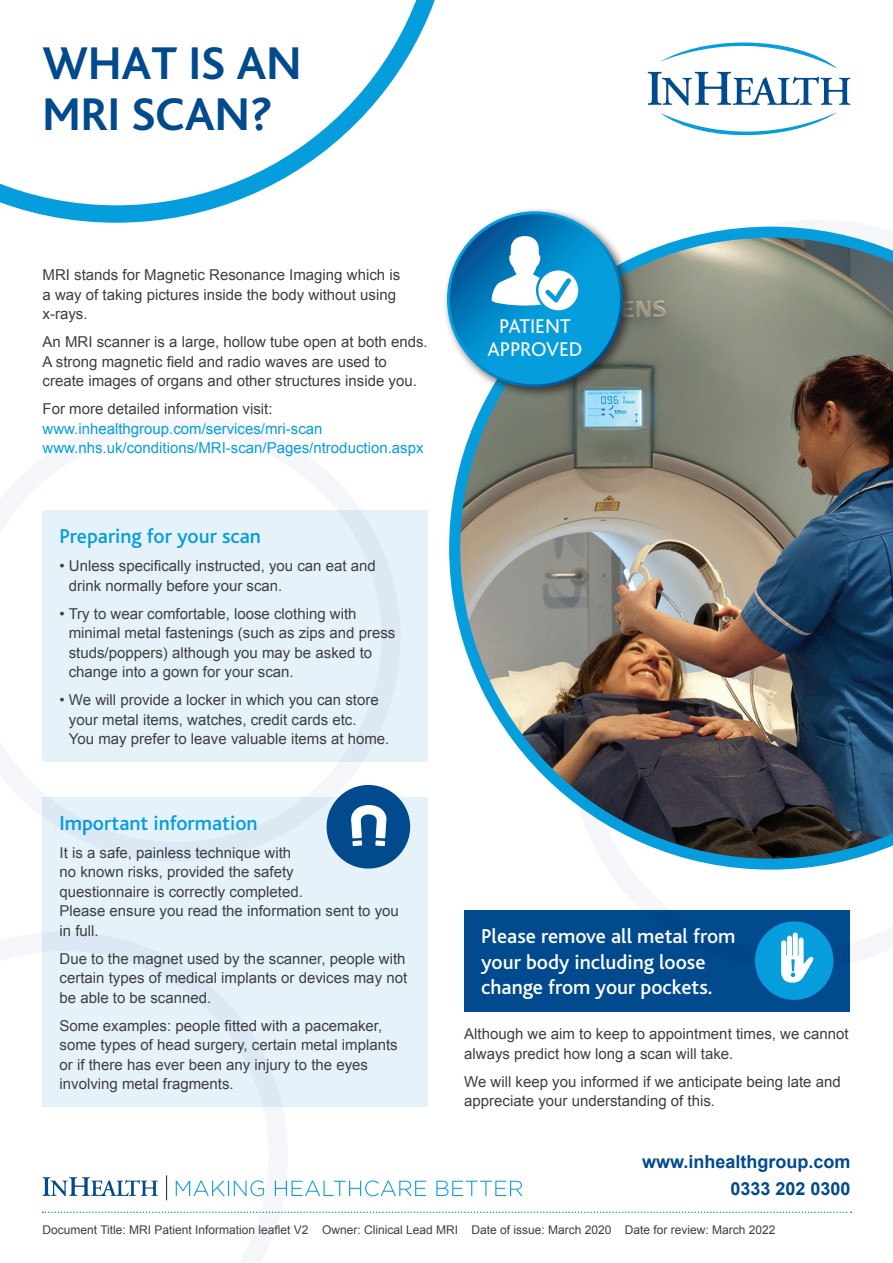
<style>
.page{position:relative;width:893px;height:1263px;background:#fff}
.page>*{position:absolute;margin:0;border:0;box-sizing:border-box;transform-origin:0 0}
.t1{font:700 48px/51px "Bliss";color:#004a8d}
.t2{font:500 21px/25.5px "Bliss";color:#fff}
.t3{font:500 21px "Bliss";color:#069ddc}
.t4{font:20.85px/23.4px "Bliss";color:#fff;text-align:center}
.t5{font:700 18px/27px "Arial";color:#004a8d;text-align:right}
.t6{font:15px/19.5px "Arial";color:#3e3e3f}
.t7{font:15px/19.5px "Arial";color:#069ddc}
.t8{font:12px "Arial";color:#3e3e3f}
</style>
<div class="page">
<svg style="left:0;top:414px;width:401px;height:447px"></svg>
<svg style="left:609px;top:870px;width:284px;height:93px"></svg>
<svg style="left:0;top:931px;width:288px;height:332px"></svg>
<svg style="left:0;top:0;width:435px;height:223px"></svg>
<img style="left:449px;top:227px;width:444px;height:643px">
<div style="left:43px;top:510px;width:385px;height:251px;background:#e6f2fa"></div>
<svg style="left:648px;top:43px;width:202px;height:63px"></svg>
<svg style="left:660px;top:112px;width:178px;height:24px"></svg>
<div style="left:443px;top:207px;width:192px;height:193px;background:#231f20;opacity:.75"></div>
<svg style="left:447px;top:211px;width:176px;height:176px;background:#0f85c1"></svg>
<svg style="left:450px;top:214px;width:170px;height:170px;background:#048ccb"></svg>
<svg style="left:491px;top:236px;width:87px;height:74px"></svg>
<svg style="left:166px;top:1175px;width:1px;height:25px"></svg>
<svg style="left:42px;top:1177px;width:116px;height:19px"></svg>
<svg style="left:176px;top:1180px;width:346px;height:16px"></svg>
<svg style="left:43px;top:1211px;width:808px;height:2px"></svg>
<div style="left:43px;top:797px;width:385px;height:309px;background:#e6f2fa"></div>
<div style="left:327px;top:785px;width:83px;height:83px;background:#004a8d;border-radius:50%"></div>
<svg style="left:350px;top:768px;width:37px;height:99px"></svg>
<div style="left:464px;top:910px;width:386px;height:101px;background:#004a8d"></div>
<div style="left:755px;top:921px;width:78px;height:79px;background:#069ddc;border-radius:50%"></div>
<svg style="left:781px;top:932px;width:33px;height:51px"></svg>
<h1 class="t1" style="left:43px;top:39px;width:261px">WHAT IS AN<br>MRI SCAN?</h1>
<p class="t6" style="left:43px;top:265px;width:359px">MRI stands for Magnetic Resonance Imaging which is a way of taking pictures inside the body without using x-rays.</p>
<p class="t6" style="left:43px;top:332px;width:387px">An MRI scanner is a large, hollow tube open at both ends.<br>A strong magnetic field and radio waves are used to create images of organs and other structures inside you.</p>
<p class="t6" style="left:43px;top:399px;width:232px">For more detailed information visit:</p>
<p class="t7" style="left:43px;top:419px;width:382px">www.inhealthgroup.com/services/mri-scan www.nhs.uk/conditions/MRI-scan/Pages/ntroduction.aspx</p>
<h2 class="t3" style="left:60px;top:525px;width:203px">Preparing for your scan</h2>
<p class="t6" style="left:69px;top:556px;width:308px;text-indent:-9px">• Unless specifically instructed, you can eat and drink normally before your scan.</p>
<p class="t6" style="left:69px;top:604px;width:328px;text-indent:-9px">• Try to wear comfortable, loose clothing with minimal metal fastenings (such as zips and press studs/poppers) although you may be asked to change into a gown for your scan.</p>
<p class="t6" style="left:69px;top:690px;width:322px;text-indent:-9px">• We will provide a locker in which you can store your metal items, watches, credit cards etc.<br>You may prefer to leave valuable items at home.</p>
<h2 class="t3" style="left:60px;top:812px;width:200px">Important information</h2>
<p class="t6" style="left:60px;top:843px;width:341px">It is a safe, painless technique with<br>no known risks, provided the safety<br>questionnaire is correctly completed.<br>Please ensure you read the information sent to you in full.</p>
<p class="t6" style="left:60px;top:949px;width:349px;text-align:justify">Due to the magnet used by the scanner, people with certain types of medical implants or devices may not be able to be scanned.</p>
<p class="t6" style="left:60px;top:1016px;width:340px">Some examples: people fitted with a pacemaker, some types of head surgery, certain metal implants or if there has ever been any injury to the eyes involving metal fragments.</p>
<h3 class="t4" style="left:487px;top:315px;width:96px">PATIENT<br>APPROVED</h3>
<h2 class="t2" style="left:481px;top:924px;width:256px">Please remove all metal from your body including loose change from your pockets.</h2>
<p class="t6" style="left:464px;top:1024px;width:386px">Although we aim to keep to appointment times, we cannot always predict how long a scan will take.</p>
<p class="t6" style="left:464px;top:1072px;width:378px">We will keep you informed if we anticipate being late and appreciate your understanding of this.</p>
<p class="t5" style="left:642px;top:1149px;width:210px">www.inhealthgroup.com<br>0333 202 0300</p>
<p class="t8" style="left:43px;top:1222px;width:734px">Document Title: MRI Patient Information leaflet V2 Owner: Clinical Lead MRI Date of issue: March 2020 Date for review: March 2022</p>
</div>
